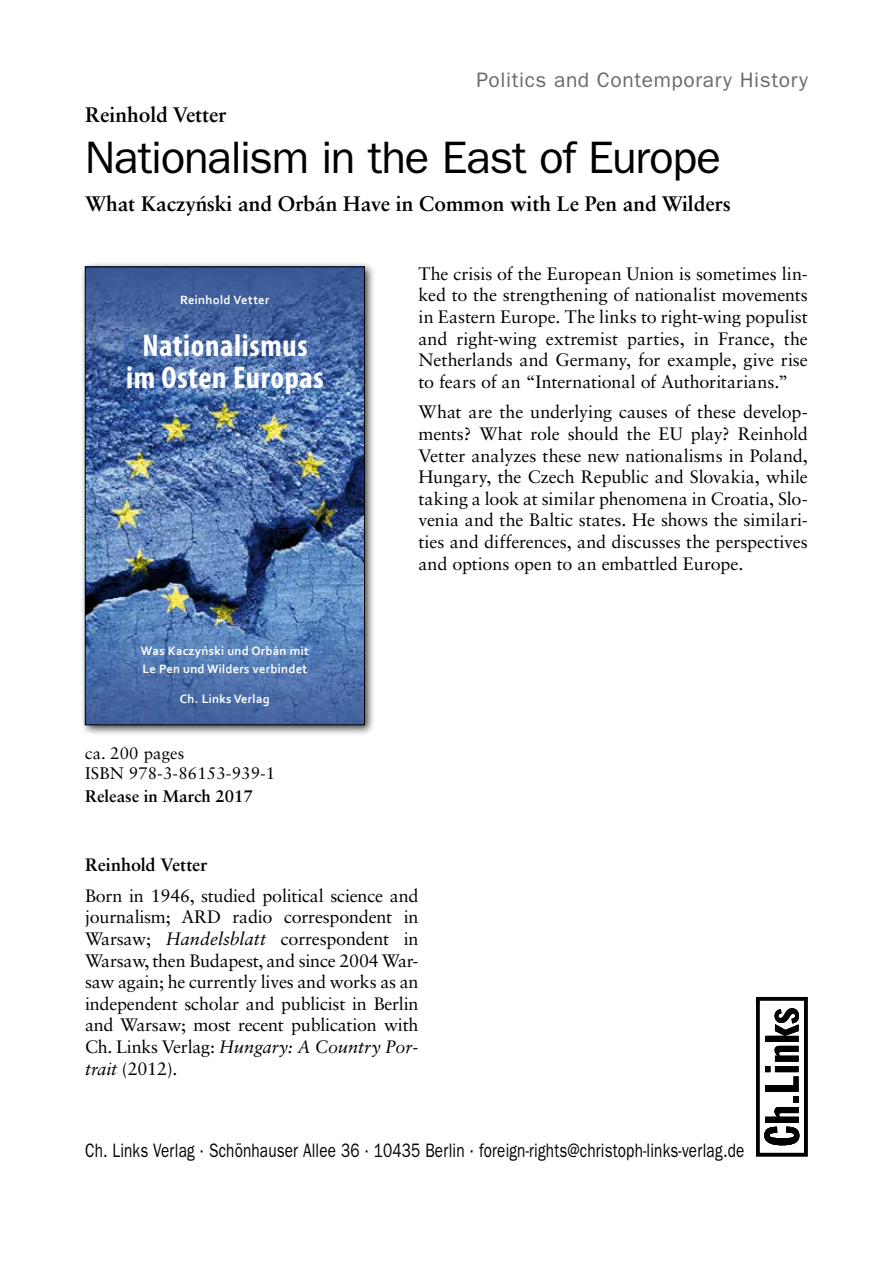
<style>
.page{position:relative;width:893px;height:1263px;background:#fff}
.page>*{position:absolute;margin:0;border:0;box-sizing:border-box;transform-origin:0 0}
.t1{font:45.6px "ITC Franklin Gothic Std";letter-spacing:-.025em;color:#000}
.t2{font:700 condensed 31.5px/32.2px "Myriad Pro";letter-spacing:.02em;color:#fff;text-align:center}
.t3{font:700 21px "Sabon LT Std";color:#000}
.t4{font:21px "ITC Franklin Gothic Std";letter-spacing:.03em;color:#696a6b}
.t5{font:19.5px "ITC Franklin Gothic Std";letter-spacing:.01em;color:#000;scale:.78 1}
.t6{font:18px/21.6px "Sabon LT Std";letter-spacing:-.015em;color:#000;text-align:justify}
.t7{font:700 18px "Sabon LT Std";color:#000}
.t8{font:16.8px/20.1px "Sabon LT Std";letter-spacing:.01em;color:#000}
.t9{font:700 16.8px "Sabon LT Std";color:#000}
.t10{font:700 12.6px/18.1px "Corbel";letter-spacing:.02em;color:#fff}
.s1{font-style:italic}
</style>
<div class="page">
<svg style="left:756px;top:996px;width:52px;height:161px"></svg>
<div style="left:80px;top:261px;width:296px;height:475px;background:#000;opacity:.75"></div>
<img style="left:87px;top:269px;width:276px;height:454px">
<div style="left:85px;top:267px;width:280px;height:458px;border:1px solid #000"></div>
<p class="t4" style="left:477px;top:67px;width:333px">Politics and Contemporary History</p>
<p class="t3" style="left:85px;top:102px;width:143px">Reinhold Vetter</p>
<h1 class="t1" style="left:85px;top:132px;width:637px">Nationalism in the East of Europe</h1>
<p class="t3" style="left:85px;top:191px;width:647px">What Kaczyn´ski and Orbán Have in Common with Le Pen and Wilders</p>
<p class="t10" style="left:180px;top:291px;width:91px">Reinhold Vetter</p>
<h2 class="t2" style="left:126px;top:329px;width:199px">Nationalismus im Osten Europas</h2>
<p class="t10" style="left:141px;top:641px;width:169px">Was Kaczyński und Orbán mit<br>Le Pen und Wilders verbindet</p>
<p class="t10" style="left:180px;top:689px;width:91px">Ch. Links Verlag</p>
<p class="t8" style="left:85px;top:743px;width:192px">ca. 200 pages<br>ISBN 978-3-86153-939-1</p>
<p class="t9" style="left:85px;top:785px;width:169px">Release in March 2017</p>
<p class="t6" style="left:418px;top:262px;width:391px">The crisis of the European Union is sometimes lin&shy;ked to the strengthening of nationalist movements in Eastern Europe. The links to right-wing populist and right-wing extremist parties, in France, the Netherlands and Germany, for example, give rise to fears of an “International of Authoritarians.”</p>
<p class="t6" style="left:418px;top:401px;width:391px">What are the underlying causes of these develop&shy;ments? What role should the EU play? Reinhold Vetter analyzes these new nationalisms in Poland, Hungary, the Czech Republic and Slovakia, while taking a look at similar phenomena in Croatia, Slo&shy;venia and the Baltic states. He shows the similari&shy;ties and differences, and discusses the perspectives and options open to an embattled Europe.</p>
<p class="t7" style="left:85px;top:854px;width:124px">Reinhold Vetter</p>
<p class="t6" style="left:85px;top:884px;width:335px">Born in 1946, studied political science and journalism; ARD radio correspondent in Warsaw; <span class="s1">Handelsblatt</span> correspondent in Warsaw, then Budapest, and since 2004 War&shy;saw again; he currently lives and works as an independent scholar and publicist in Berlin and Warsaw; most recent publication with Ch. Links Verlag: <span class="s1">Hungary: A Country Por&shy;trait</span> (2012).</p>
<p class="t5" style="left:85px;top:1139px;width:847px">Ch. Links Verlag ∙ Schönhauser Allee 36 ∙ 10435 Berlin ∙ foreign-rights@christoph-links-verlag.de</p>
</div>
